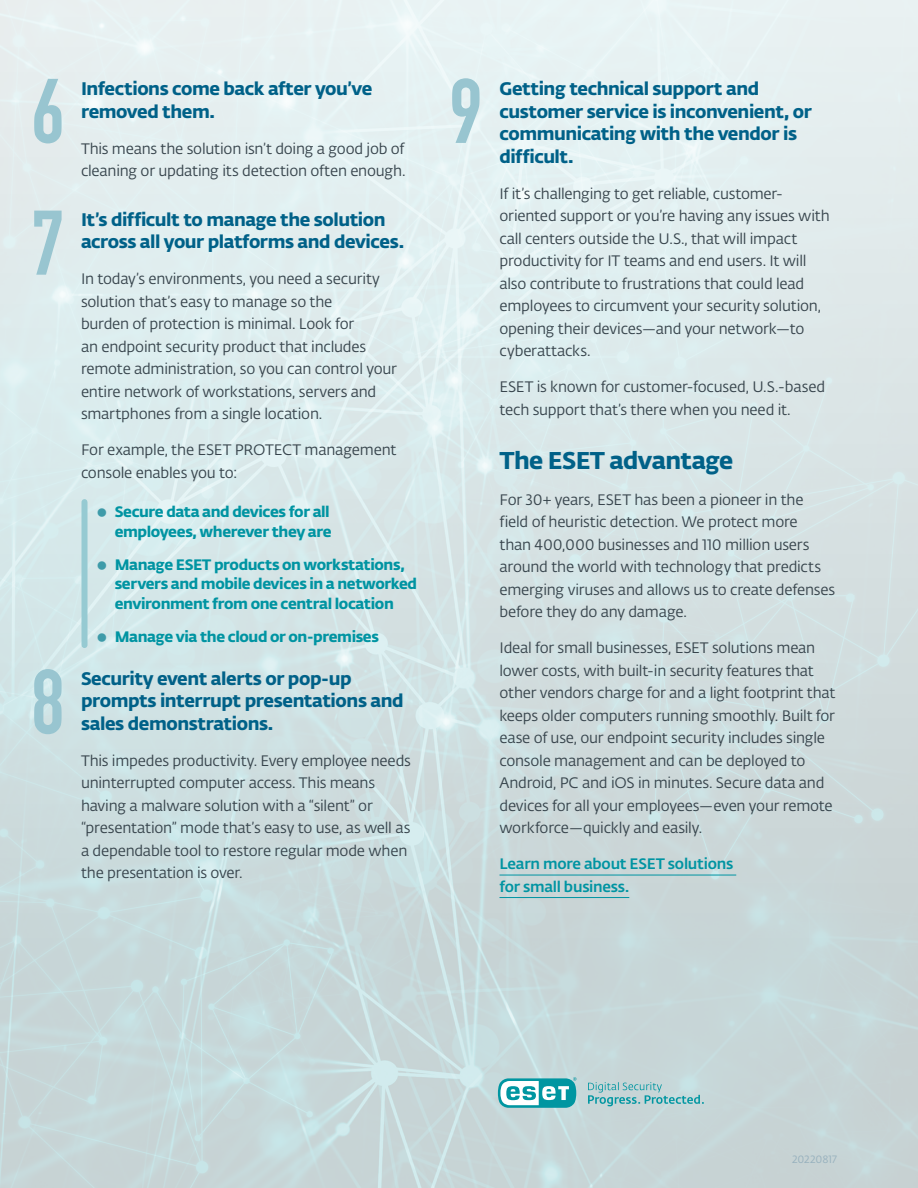
<style>
.page{position:relative;width:918px;height:1188px;background:#fff}
.page>*{position:absolute;margin:0;border:0;box-sizing:border-box;transform-origin:0 0}
.numbers{font:700 90px "DIN Condensed";color:#98c5d0}
.sub-head-1{font:24px "Fedra Sans Alt Pro Bold LF";letter-spacing:-.025em;color:#006188}
.sub-head-2{font:18px/22.5px "Fedra Sans Alt Pro Bold LF";letter-spacing:-.025em;color:#006188}
.bodyText-1{font:15px/22.5px "Fedra Sans Alt Pro Book LF";letter-spacing:-.015em;color:#38454d}
.t1{font:15px/19.5px "Fedra Sans Alt Pro Bold LF";letter-spacing:-.025em;color:#0094a2}
.bodyText-1-2{font:15px/22.5px "Fedra Sans Alt Pro Med LF";letter-spacing:-.015em;color:#0094a2}
.date{font:10.5px "Fedra Sans Alt Pro Book LF";letter-spacing:-.005em;color:#96b0bd}
</style>
<div class="page">
<img style="left:0;top:0;width:918px;height:1188px">
<svg style="left:588px;top:1082px;width:116px;height:24px;background:#a1cace"></svg>
<svg style="left:498px;top:1077px;width:79px;height:31px"></svg>
<div style="left:82px;top:502px;width:6px;height:143px;background:#96cad2"></div>
<hr style="left:500px;top:875px;width:236px;height:1px;background:#0094a2">
<hr style="left:500px;top:897px;width:129px;height:1px;background:#0094a2">
<p class="numbers" style="left:31px;top:51px;width:35px">6</p>
<p class="numbers" style="left:449px;top:51px;width:35px">9</p>
<p class="sub-head-2" style="left:81px;top:76px;width:293px">Infections come back after you’ve removed them.</p>
<p class="bodyText-1" style="left:81px;top:137px;width:326px">This means the solution isn’t doing a good job of cleaning or updating its detection often enough.</p>
<p class="sub-head-2" style="left:81px;top:207px;width:325px">It’s difficult to manage the solution across all your platforms and devices.</p>
<p class="bodyText-1" style="left:81px;top:267px;width:317px">In today’s environments, you need a security solution that’s easy to manage so the<br>burden of protection is minimal. Look for<br>an endpoint security product that includes remote administration, so you can control your entire network of workstations, servers and smartphones from a single location.</p>
<p class="bodyText-1" style="left:81px;top:438px;width:317px">For example, the ESET PROTECT management console enables you to:</p>
<p class="t1" style="left:115px;top:501px;width:218px">Secure data and devices for all employees, wherever they are</p>
<p class="t1" style="left:115px;top:554px;width:304px">Manage ESET products on workstations, servers and mobile devices in a networked environment from one central location</p>
<p class="t1" style="left:115px;top:626px;width:266px">Manage via the cloud or on-premises</p>
<p class="sub-head-2" style="left:81px;top:666px;width:324px">Security event alerts or pop-up prompts interrupt presentations and sales demonstrations.</p>
<p class="bodyText-1" style="left:81px;top:749px;width:331px">This impedes productivity. Every employee needs uninterrupted computer access. This means having a malware solution with a “silent” or “presentation” mode that’s easy to use, as well as a dependable tool to restore regular mode when the presentation is over.</p>
<p class="numbers" style="left:31px;top:183px;width:35px">7</p>
<p class="numbers" style="left:31px;top:642px;width:35px">8</p>
<p class="sub-head-2" style="left:500px;top:76px;width:314px">Getting technical support and customer service is inconvenient, or communicating with the vendor is difficult.</p>
<p class="bodyText-1" style="left:500px;top:182px;width:332px">If it’s challenging to get reliable, customer&shy;oriented support or you’re having any issues with call centers outside the U.S., that will impact productivity for IT teams and end users. It will also contribute to frustrations that could lead employees to circumvent your security solution, opening their devices—and your network—to cyberattacks.</p>
<p class="bodyText-1" style="left:500px;top:375px;width:327px">ESET is known for customer-focused, U.S.-based tech support that’s there when you need it.</p>
<p class="sub-head-1" style="left:500px;top:441px;width:235px">The ESET advantage</p>
<p class="bodyText-1" style="left:500px;top:488px;width:337px">For 30+ years, ESET has been a pioneer in the field of heuristic detection. We protect more<br>than 400,000 businesses and 110 million users around the world with technology that predicts emerging viruses and allows us to create defenses before they do any damage.</p>
<p class="bodyText-1" style="left:500px;top:636px;width:337px">Ideal for small businesses, ESET solutions mean lower costs, with built-in security features that other vendors charge for and a light footprint that keeps older computers running smoothly. Built for ease of use, our endpoint security includes single console management and can be deployed to Android, PC and iOS in minutes. Secure data and devices for all your employees—even your remote workforce—quickly and easily.</p>
<p class="bodyText-1-2" style="left:500px;top:852px;width:235px">Learn more about ESET solutions for small business.</p>
<p class="date" style="left:792px;top:1152px;width:46px">20220817</p>
</div>
